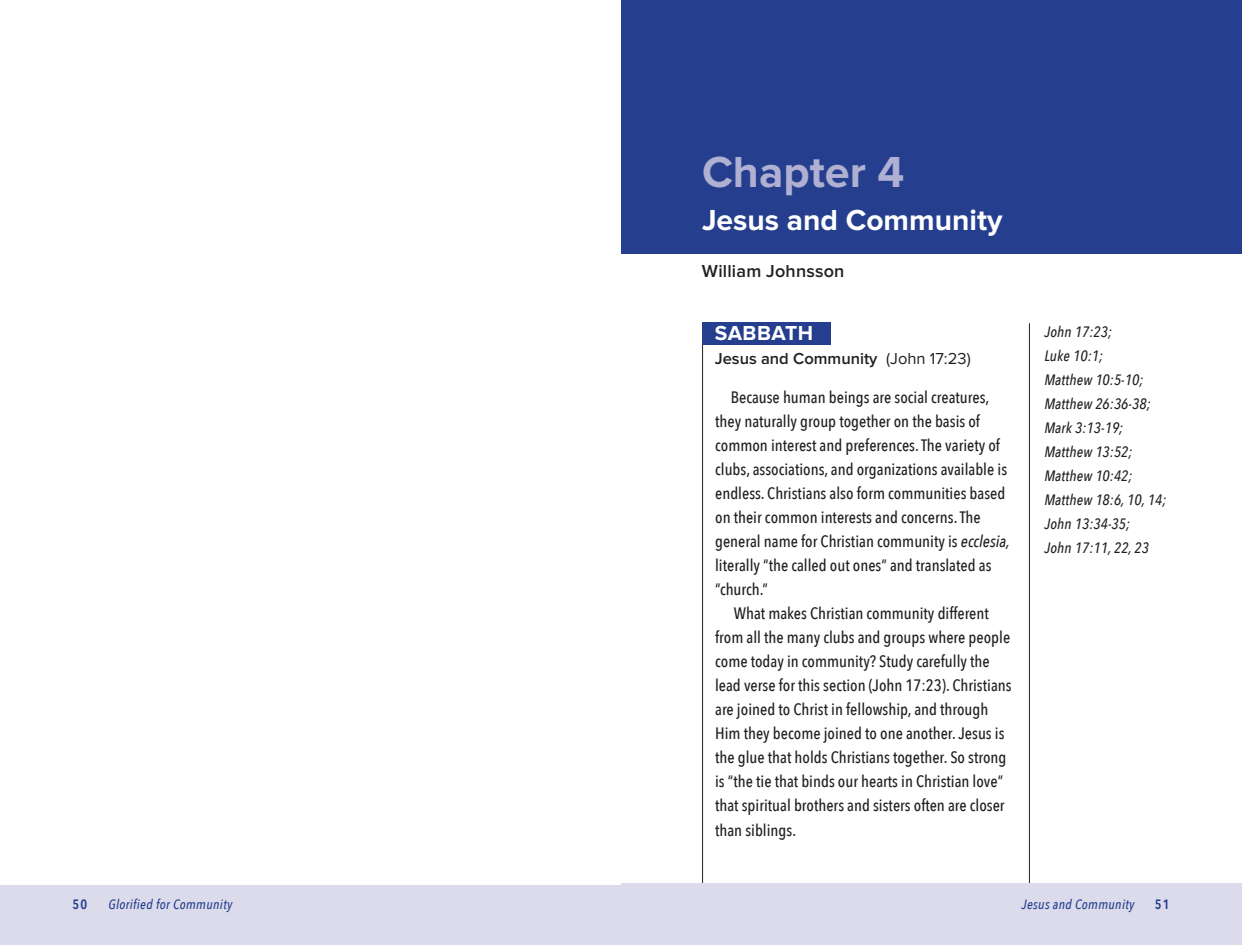
<style>
.page{position:relative;width:1242px;height:945px;background:#fff}
.page>*{position:absolute;margin:0;border:0;box-sizing:border-box;transform-origin:0 0}
.List{font:700 45px "Proxima Nova";color:#afb0d2}
.List-2{font:700 30px "Proxima Nova";color:#fff}
.t1{font:700 21px "Proxima Nova";letter-spacing:.025em;color:#fff}
.List-3{font:600 18px "Proxima Nova";letter-spacing:.01em;color:#231f20}
.t2{font:500 16.5px/24px "Avenir Next Condensed";color:#231f20}
.t3{font:600 16.5px "Proxima Nova";color:#231f20}
.t4{font:italic 500 15px/24px "Avenir Next Condensed";letter-spacing:.01em;color:#231f20}
.t5{font:italic 500 13.5px "Avenir Next Condensed";letter-spacing:.025em;color:#253f8e}
.t6{font:600 13.5px "Avenir Next Condensed";color:#253f8e}
.s1{font-weight:400}
.s2{font-style:italic}
</style>
<div class="page">
<hr style="left:702px;top:322px;width:1px;height:623px;background:#231f20">
<div style="left:703px;top:322px;width:128px;height:22px;background:#253f8e"></div>
<hr style="left:1029px;top:323px;width:1px;height:622px;background:#231f20">
<div style="left:0;top:884px;width:1242px;height:61px;background:#dbdbeb"></div>
<div style="left:621px;top:0;width:621px;height:254px;background:#253f8e"></div>
<p class="List" style="left:702px;top:146px;width:204px">Chapter 4</p>
<p class="List-2" style="left:702px;top:203px;width:302px">Jesus and Community</p>
<p class="List-3" style="left:702px;top:261px;width:144px">William Johnsson</p>
<p class="t1" style="left:715px;top:321px;width:100px">SABBATH</p>
<p class="t3" style="left:715px;top:349px;width:257px">Jesus and Community <span class="s1">(John 17:23)</span></p>
<p class="t2" style="left:715px;top:385px;width:296px;text-indent:16px">Because human beings are social creatures, they naturally group together on the basis of common interest and preferences. The variety of clubs, associations, and organizations available is endless. Christians also form communities based on their common interests and concerns. The general name for Christian community is <span class="s2">ecclesia, </span>literally “the called out ones” and translated as “church.”</p>
<p class="t2" style="left:715px;top:601px;width:298px;text-indent:19px">What makes Christian community different from all the many clubs and groups where people come today in community? Study carefully the lead verse for this section (John 17:23). Christians are joined to Christ in fellowship, and through Him they become joined to one another. Jesus is the glue that holds Christians together. So strong is “the tie that binds our hearts in Christian love” that spiritual brothers and sisters often are closer</p>
<p class="t2" style="left:715px;top:819px;width:82px">than siblings.</p>
<p class="t4" style="left:1044px;top:319px;width:69px">John 17:23;</p>
<p class="t4" style="left:1044px;top:343px;width:60px">Luke 10:1;</p>
<p class="t4" style="left:1044px;top:367px;width:108px">Matthew 10:5-10;<br>Matthew 26:36-38;</p>
<p class="t4" style="left:1044px;top:415px;width:80px">Mark 3:13-19;</p>
<p class="t4" style="left:1044px;top:439px;width:90px">Matthew 13:52;</p>
<p class="t4" style="left:1044px;top:463px;width:90px">Matthew 10:42;</p>
<p class="t4" style="left:1044px;top:487px;width:124px">Matthew 18:6, 10, 14;</p>
<p class="t4" style="left:1044px;top:511px;width:87px">John 13:34-35;</p>
<p class="t4" style="left:1044px;top:535px;width:106px">John 17:11, 22, 23</p>
<p class="t6" style="left:72px;top:893px;width:16px">50</p>
<p class="t5" style="left:108px;top:896px;width:125px">Glorified for Community</p>
<p class="t5" style="left:1022px;top:896px;width:115px">Jesus and Community</p>
<p class="t6" style="left:1155px;top:892px;width:16px">51</p>
</div>
